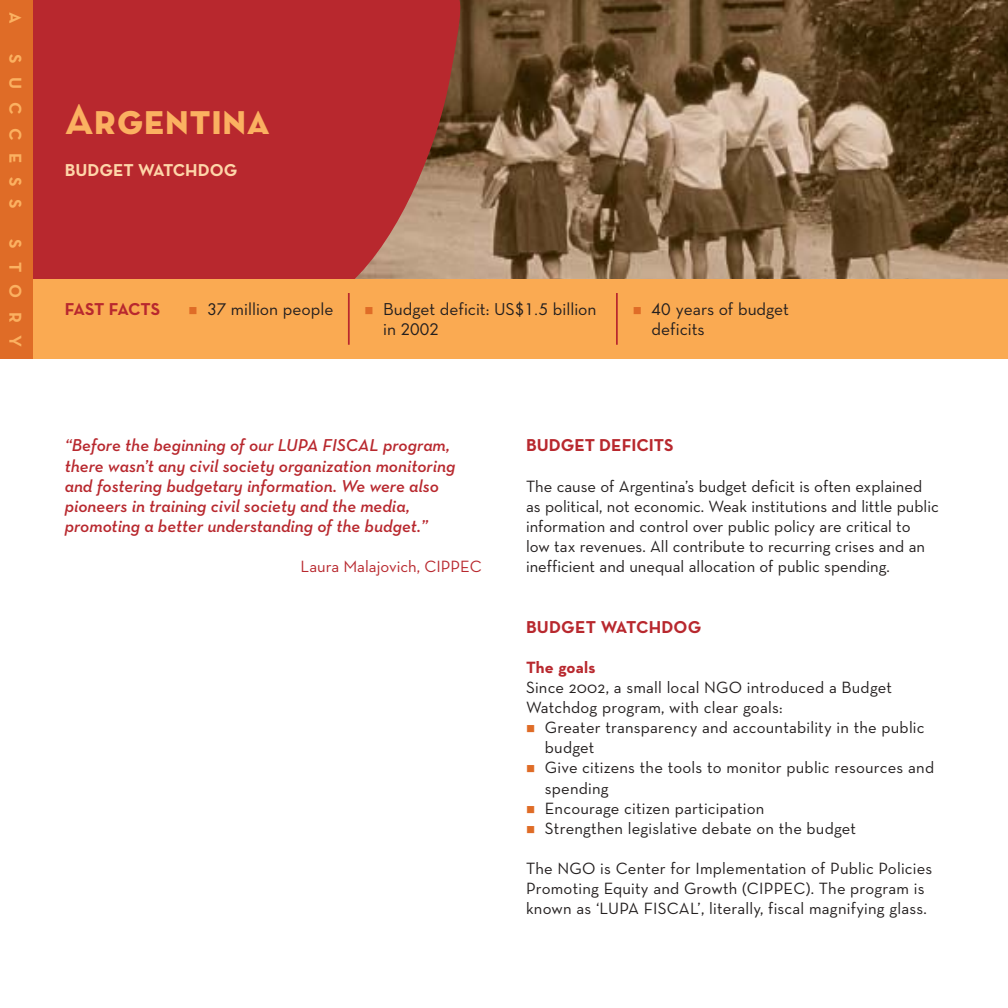
<style>
.page{position:relative;width:1008px;height:1008px;background:#fff}
.page>*{position:absolute;margin:0;border:0;box-sizing:border-box;transform-origin:0 0}
.t1{font:43.75px "Neutra Text Bold SC Alt";color:#fbb161}
.t2{font:italic 600 17.5px/20.1px "Neutra Text";color:#b8282e}
.t3{font:17.5px/20.1px "Neutra Text";color:#231f1f}
.t4{font:17.5px "Neutra Text Bold SC Alt";color:#b8282e}
.t5{font:17.5px "Neutra Text Bold SC Alt";color:#fed6a9}
.t6{font:17.5px "Neutra Text Bold SC Alt";letter-spacing:.75em;color:#fbb161}
.t7{font:17.5px "Neutra Text Bold SC Alt";letter-spacing:-.02em;color:#b8282e}
.t8{font:16.62px/20.1px "Neutra Text";letter-spacing:.01em;color:#231f1f}
.t9{font:16.62px "Neutra Text";color:#b8282e}
.t10{font:700 16.62px "Neutra Text";letter-spacing:.01em;color:#b8282e}
.t11{font:15.58px "Futura";color:#231f1f}
.s1{font-family:"Futura";font-size:15.58px}
.s2{font-family:"Neutra Text";font-size:17.5px}
</style>
<div class="page">
<img style="left:469px;top:0;width:539px;height:279px">
<svg style="left:33px;top:0;width:436px;height:279px;background:#b53133"></svg>
<div style="left:0;top:279px;width:1008px;height:80px;background:#faaa52"></div>
<div style="left:0;top:0;width:33px;height:359px;background:#df6c27"></div>
<hr style="left:348px;top:293px;width:2px;height:52px;background:#b8282e">
<hr style="left:616px;top:293px;width:2px;height:52px;background:#b8282e">
<p class="t6" style="left:26px;top:12px;width:13px;rotate:90deg">A</p>
<p class="t6" style="left:26px;top:54px;width:156px;rotate:90deg">SUCCESS</p>
<p class="t6" style="left:26px;top:239px;width:109px;rotate:90deg">STORY</p>
<h1 class="t1" style="left:65px;top:93px;width:207px">Argentina</h1>
<p class="t5" style="left:65px;top:160px;width:174px">BUDGET WATCHDOG</p>
<p class="t7" style="left:65px;top:298px;width:97px">FAST FACTS</p>
<p class="t3" style="left:207px;top:300px;width:128px"><span class="s1">37</span> million people</p>
<p class="t3" style="left:383px;top:300px;width:215px">Budget deficit: US<span class="s1">$1.5</span> billion</p>
<p class="t11" style="left:383px;top:322px;width:57px"><span class="s2">in</span> 2002</p>
<p class="t3" style="left:652px;top:300px;width:139px"><span class="s1">40</span> years of budget deficits</p>
<p class="t2" style="left:65px;top:437px;width:392px">“Before the beginning of our LUPA FISCAL program, there wasn’t any civil society organization monitoring and fostering budgetary information. We were also pioneers in training civil society and the media, promoting a better understanding of the budget.”</p>
<p class="t9" style="left:301px;top:560px;width:183px">Laura Malajovich, CIPPEC</p>
<p class="t4" style="left:526px;top:435px;width:149px">BUDGET DEFICITS</p>
<p class="t8" style="left:526px;top:477px;width:414px">The cause of Argentina’s budget deficit is often explained as political, not economic. Weak institutions and little public information and control over public policy are critical to<br>low tax revenues. All contribute to recurring crises and an inefficient and unequal allocation of public spending.</p>
<p class="t4" style="left:526px;top:616px;width:177px">BUDGET WATCHDOG</p>
<p class="t10" style="left:526px;top:661px;width:71px">The goals</p>
<p class="t8" style="left:526px;top:679px;width:368px">Since 2002, a small local NGO introduced a Budget<br>Watchdog program, with clear goals:</p>
<p class="t8" style="left:545px;top:719px;width:391px">Greater transparency and accountability in the public budget<br>Give citizens the tools to monitor public resources and spending<br>Encourage citizen participation<br>Strengthen legislative debate on the budget</p>
<p class="t8" style="left:526px;top:860px;width:408px">The NGO is Center for Implementation of Public Policies<br>Promoting Equity and Growth (CIPPEC). The program is known as ‘LUPA FISCAL’, literally, fiscal magnifying glass.</p>
</div>
